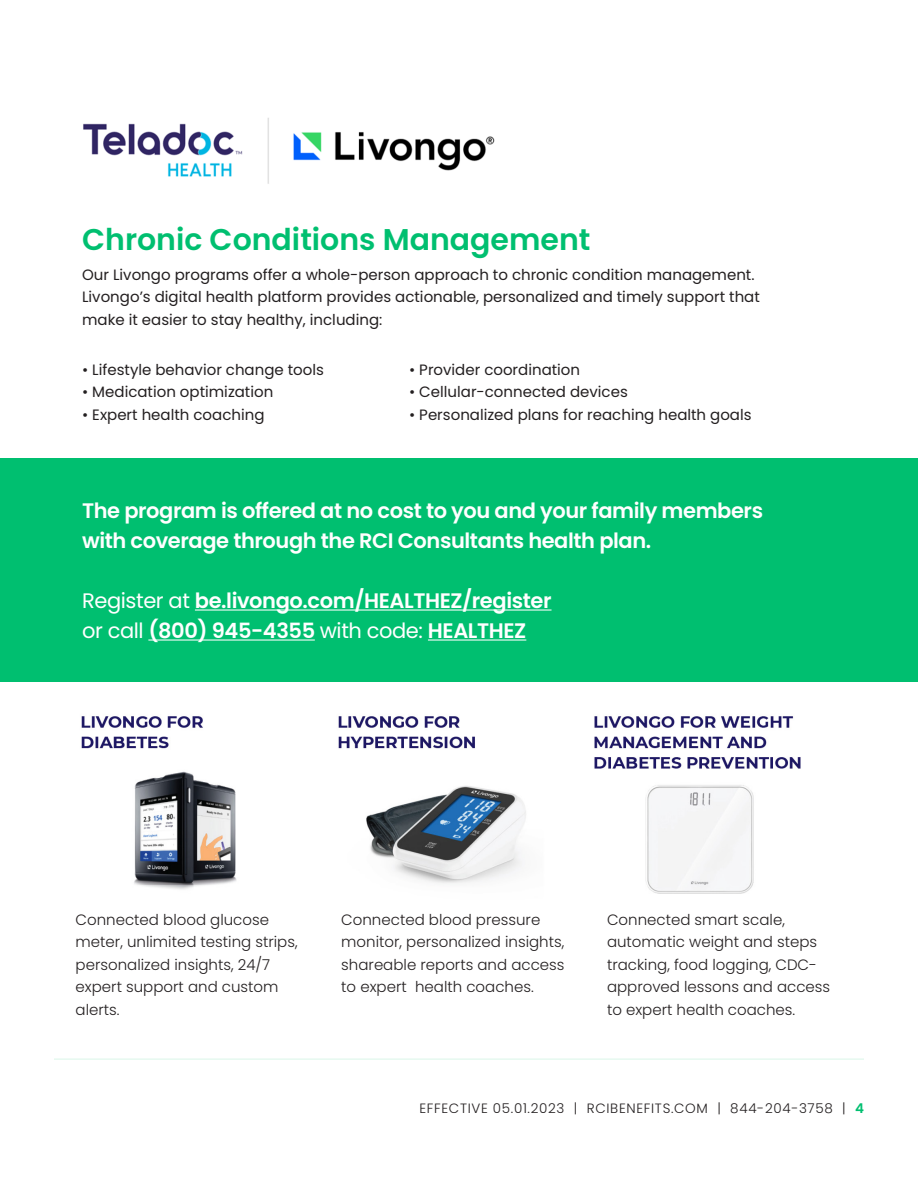
<style>
.page{position:relative;width:918px;height:1188px;background:#fff}
.page>*{position:absolute;margin:0;border:0;box-sizing:border-box;transform-origin:0 0}
.t1{font:600 30px "Poppins";color:#00bf70}
.t2{font:600 21px/30px "Poppins";letter-spacing:-.02em;color:#fff}
.t3{font:15px/22.5px "Poppins";color:#231f20}
.Body_Small_10{font:300 15px/22.5px "Poppins";color:#231f20}
.t4{font:300 13.5px "Poppins";letter-spacing:.05em;color:#231f20}
.s1{font-weight:400}
.s2{font-weight:600;color:#00bf70}
</style>
<div class="page">
<hr style="left:54px;top:1058px;width:810px;height:2px;background:#e6f9f0">
<div style="left:0;top:458px;width:918px;height:224px;background:#00bf70"></div>
<img style="left:83px;top:118px;width:412px;height:66px">
<hr style="left:195px;top:610px;width:357px;height:1px;background:#fff">
<hr style="left:148px;top:640px;width:167px;height:1px;background:#fff">
<hr style="left:428px;top:640px;width:98px;height:1px;background:#fff">
<img style="left:81px;top:716px;width:720px;height:178px">
<p class="t1" style="left:82px;top:222px;width:510px">Chronic Conditions Management</p>
<p class="t3" style="left:82px;top:263px;width:679px">Our Livongo programs offer a whole-person approach to chronic condition management.<br>Livongo’s digital health platform provides actionable, personalized and timely support that make it easier to stay healthy, including:</p>
<p class="t3" style="left:82px;top:358px;width:243px">• Lifestyle behavior change tools</p>
<p class="t3" style="left:82px;top:381px;width:193px">• Medication optimization</p>
<p class="t3" style="left:82px;top:403px;width:184px">• Expert health coaching</p>
<p class="t3" style="left:409px;top:358px;width:173px">• Provider coordination</p>
<p class="t3" style="left:409px;top:381px;width:220px">• Cellular-connected devices</p>
<p class="t3" style="left:409px;top:403px;width:344px">• Personalized plans for reaching health goals</p>
<p class="t2" style="left:82px;top:496px;width:682px">The program is offered at no cost to you and your family members with coverage through the RCI Consultants health plan.</p>
<p class="t2" style="left:82px;top:586px;width:471px"><span class="s1">Register at</span> be.livongo.com/HEALTHEZ/register <span class="s1">or call</span> (800) 945-4355 <span class="s1">with code:</span> HEALTHEZ</p>
<p class="Body_Small_10" style="left:76px;top:908px;width:224px">Connected blood glucose meter, unlimited testing strips, personalized insights, 24/7 expert support and custom alerts.</p>
<p class="Body_Small_10" style="left:341px;top:908px;width:225px">Connected blood pressure monitor, personalized insights, shareable reports and access to expert health coaches.</p>
<p class="Body_Small_10" style="left:607px;top:908px;width:225px">Connected smart scale, automatic weight and steps tracking, food logging, CDC&shy;approved lessons and access to expert health coaches.</p>
<p class="t4" style="left:419px;top:1100px;width:446px">EFFECTIVE 05.01.2023 | RCIBENEFITS.COM | 844-204-3758 | <span class="s2">4</span></p>
</div>
